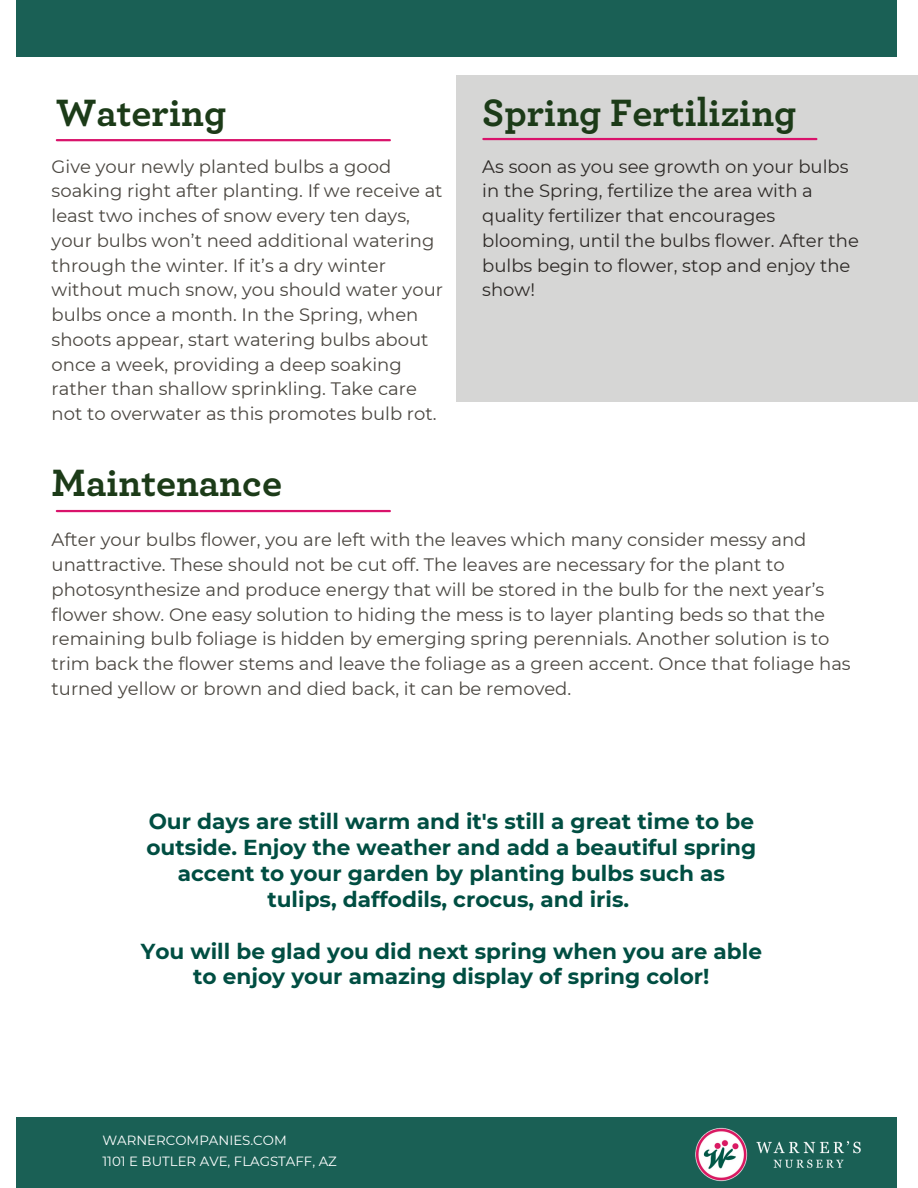
<style>
.page{position:relative;width:918px;height:1188px;background:#fff}
.page>*{position:absolute;margin:0;border:0;box-sizing:border-box;transform-origin:0 0}
.t1{font:700 39.9px "Archer";color:#1c3b18}
.t2{font:700 21.6px/25.8px "Montserrat";color:#004e42;text-align:center}
.t3{font:18px/24.8px "Montserrat";color:#4a4640}
.t4{font:18px/24.8px "Montserrat";color:#2d2926}
.t5{font:13.35px "Montserrat";color:#fff}
</style>
<div class="page">
<hr style="left:57px;top:139px;width:333px;height:2px;background:#d9136b">
<div style="left:456px;top:75px;width:462px;height:327px;background:#d6d6d5"></div>
<div style="left:16px;top:0;width:881px;height:57px;background:#1a6055"></div>
<hr style="left:483px;top:138px;width:333px;height:2px;background:#d9136b">
<hr style="left:57px;top:510px;width:333px;height:2px;background:#d9136b">
<div style="left:16px;top:1117px;width:881px;height:71px;background:#1a6055"></div>
<img style="left:695px;top:1127px;width:166px;height:55px">
<p class="t1" style="left:56px;top:94px;width:172px">Watering</p>
<p class="t1" style="left:482px;top:94px;width:316px">Spring Fertilizing</p>
<p class="t3" style="left:52px;top:154px;width:393px">Give your newly planted bulbs a good soaking right after planting. If we receive at least two inches of snow every ten days, your bulbs won’t need additional watering through the winter. If it’s a dry winter without much snow, you should water your bulbs once a month. In the Spring, when shoots appear, start watering bulbs about once a week, providing a deep soaking rather than shallow sprinkling. Take care not to overwater as this promotes bulb rot.</p>
<p class="t4" style="left:482px;top:154px;width:378px">As soon as you see growth on your bulbs in the Spring, fertilize the area with a quality fertilizer that encourages blooming, until the bulbs flower. After the bulbs begin to flower, stop and enjoy the show!</p>
<p class="t1" style="left:52px;top:465px;width:232px">Maintenance</p>
<p class="t3" style="left:52px;top:528px;width:801px">After your bulbs flower, you are left with the leaves which many consider messy and unattractive. These should not be cut off. The leaves are necessary for the plant to photosynthesize and produce energy that will be stored in the bulb for the next year’s flower show. One easy solution to hiding the mess is to layer planting beds so that the remaining bulb foliage is hidden by emerging spring perennials. Another solution is to trim back the flower stems and leave the foliage as a green accent. Once that foliage has turned yellow or brown and died back, it can be removed.</p>
<p class="t2" style="left:146px;top:809px;width:611px">Our days are still warm and it's still a great time to be outside. Enjoy the weather and add a beautiful spring accent to your garden by planting bulbs such as tulips, daffodils, crocus, and iris.</p>
<p class="t2" style="left:141px;top:938px;width:623px">You will be glad you did next spring when you are able to enjoy your amazing display of spring color!</p>
<p class="t5" style="left:102px;top:1132px;width:186px">WARNERCOMPANIES.COM</p>
<p class="t5" style="left:102px;top:1153px;width:236px">1101 E BUTLER AVE, FLAGSTAFF, AZ</p>
</div>
